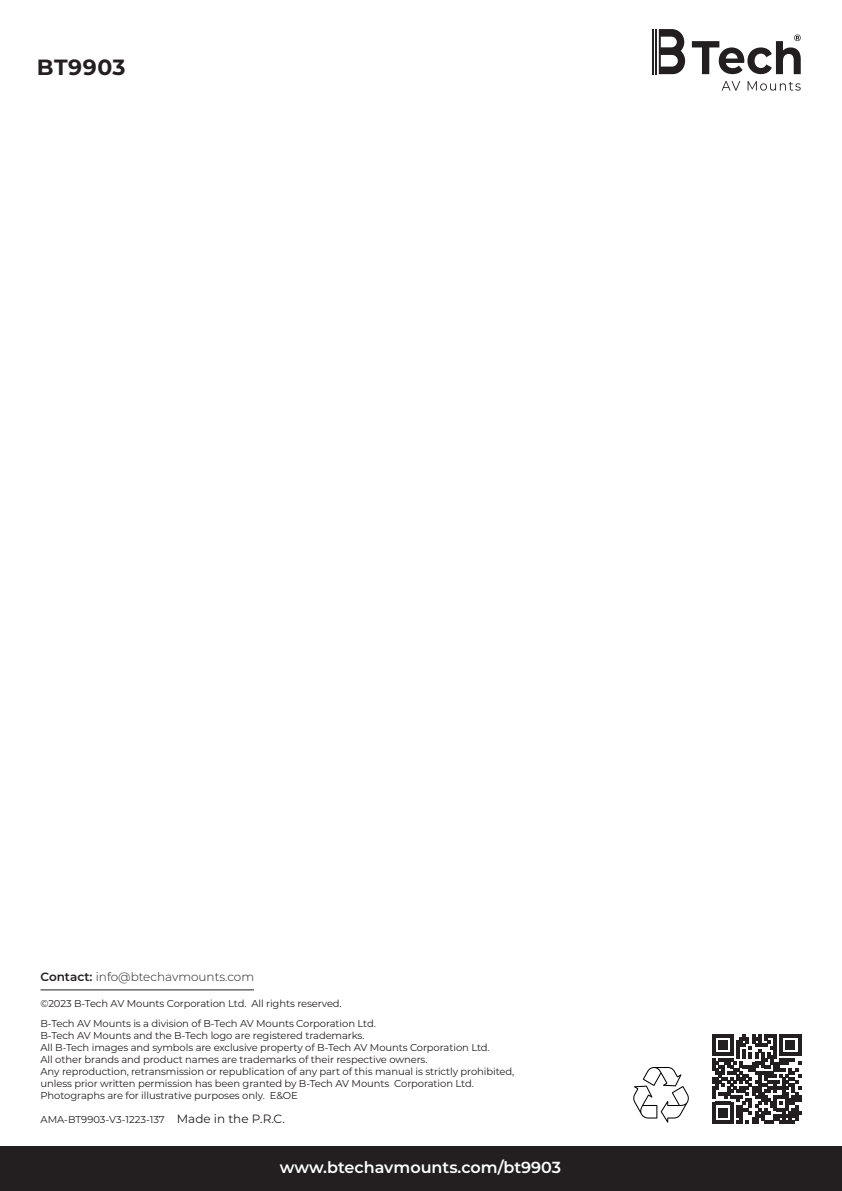
<style>
.page{position:relative;width:842px;height:1191px;background:#fff}
.page>*{position:absolute;margin:0;border:0;box-sizing:border-box;transform-origin:0 0}
.t1{font:700 22px "Montserrat";letter-spacing:.025em;color:#231f20}
.t2{font:600 16px "Montserrat";color:#fff}
.t3{font:300 12px "Montserrat";color:#231f20}
.t4{font:10px/12px "Montserrat";letter-spacing:-.01em;color:#231f20}
.s1{font-weight:600}
.s2{font-size:12px}
</style>
<div class="page">
<div style="left:0;top:1146px;width:842px;height:45px;background:#231f20"></div>
<svg style="left:721px;top:81px;width:19px;height:10px"></svg>
<svg style="left:748px;top:81px;width:53px;height:10px"></svg>
<svg style="left:659px;top:29px;width:26px;height:45px"></svg>
<hr style="left:655px;top:29px;width:2px;height:45px;background:#231f20">
<hr style="left:652px;top:29px;width:2px;height:45px;background:#231f20">
<svg style="left:692px;top:35px;width:109px;height:39px"></svg>
<svg style="left:712px;top:1034px;width:89px;height:89px"></svg>
<hr style="left:41px;top:989px;width:213px;height:1px;background:#231f20">
<svg style="left:633px;top:1067px;width:56px;height:55px"></svg>
<h1 class="t1" style="left:37px;top:52px;width:90px">BT9903</h1>
<p class="t3" style="left:41px;top:968px;width:215px"><span class="s1">Contact:</span> info@btechavmounts.com</p>
<p class="t4" style="left:41px;top:993px;width:337px;line-height:20px">©2023 B-Tech AV Mounts Corporation Ltd. All rights reserved.<br>B-Tech AV Mounts is a division of B-Tech AV Mounts Corporation Ltd.</p>
<p class="t4" style="left:41px;top:1029px;width:475px">B-Tech AV Mounts and the B-Tech logo are registered trademarks.<br>All B-Tech images and symbols are exclusive property of B-Tech AV Mounts Corporation Ltd.<br>All other brands and product names are trademarks of their respective owners.<br>Any reproduction, retransmission or republication of any part of this manual is strictly prohibited, unless prior written permission has been granted by B-Tech AV Mounts Corporation Ltd.<br>Photographs are for illustrative purposes only. E&amp;OE</p>
<p class="t4" style="left:41px;top:1112px;width:246px">AMA-BT9903-V3-1223-137 <span class="s2">Made in the P.R.C.</span></p>
<h2 class="t2" style="left:280px;top:1155px;width:283px">www.btechavmounts.com/bt9903</h2>
</div>
